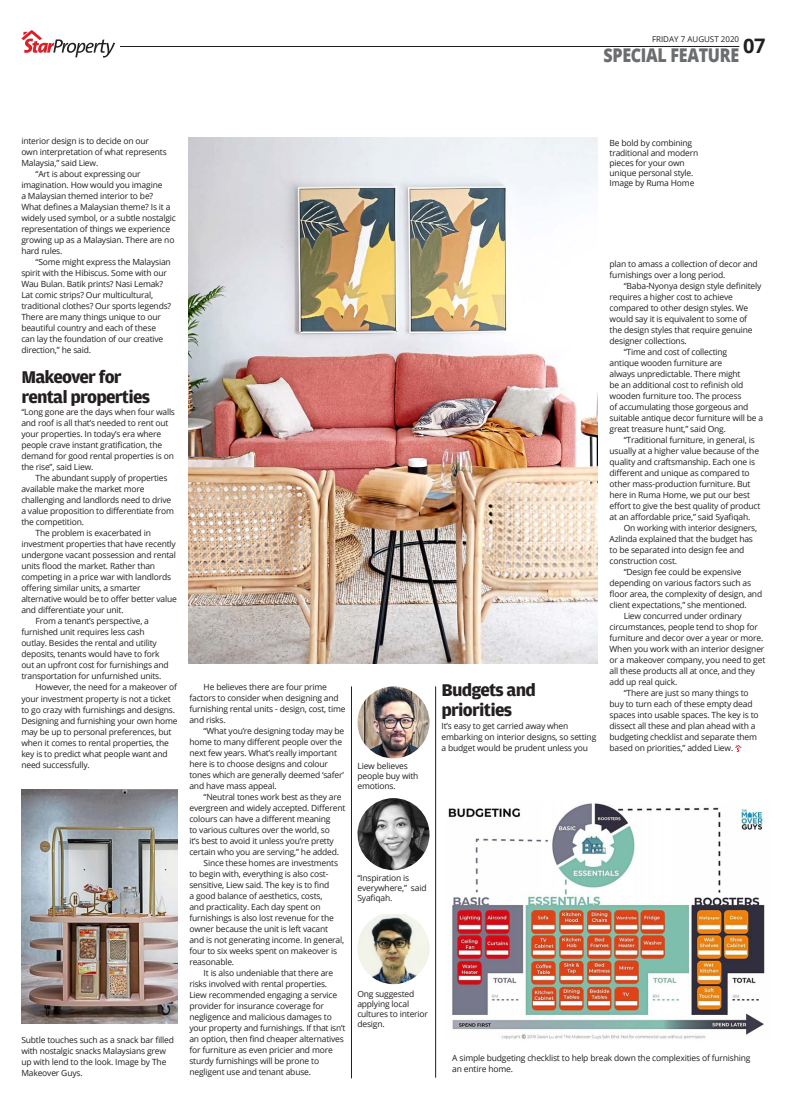
<style>
.page{position:relative;width:787px;height:1106px;background:#fff}
.page>*{position:absolute;margin:0;border:0;box-sizing:border-box;transform-origin:0 0}
.t1{font:700 20px "Open Sans";color:#231f20}
.t2{font:800 18.9px "Open Sans";letter-spacing:-.02em;color:#6c6d70;scale:.85 1}
.BT-10_5-Left-AdobeGa{font:700 18px/20px "Amplitude";letter-spacing:-.04em;color:#231f20;scale:1.05 1}
.BT-10_5-Left-AdobeGa-2{font:8.5px/11px "Open Sans";letter-spacing:-.02em;color:#231f20}
.t3{font:8px "Open Sans";color:#231f20}
</style>
<div class="page">
<hr style="left:120px;top:46px;width:619px;height:1px;background:#231f20">
<svg style="left:21px;top:30px;width:94px;height:28px"></svg>
<img style="left:21px;top:790px;width:156px;height:233px">
<img style="left:189px;top:137px;width:408px;height:526px">
<img style="left:448px;top:803px;width:320px;height:237px">
<svg style="left:735px;top:745px;width:6px;height:7px"></svg>
<hr style="left:351px;top:686px;width:1px;height:392px;background:#231f20">
<hr style="left:435px;top:686px;width:1px;height:391px;background:#231f20">
<img style="left:357px;top:686px;width:72px;height:72px;border-radius:36px">
<img style="left:357px;top:798px;width:72px;height:72px;border-radius:36px">
<img style="left:357px;top:914px;width:72px;height:70px">
<p class="t3" style="left:652px;top:34px;width:89px">FRIDAY 7 AUGUST 2020</p>
<p class="t1" style="left:743px;top:32px;width:24px">07</p>
<p class="t2" style="left:603px;top:41px;width:161px">SPECIAL FEATURE</p>
<p class="BT-10_5-Left-AdobeGa-2" style="left:21px;top:135px;width:147px">interior design is to decide on our own interpretation of what represents<br>Malaysia,” said Liew.</p>
<p class="BT-10_5-Left-AdobeGa-2" style="left:21px;top:168px;width:156px;text-indent:14px">“Art is about expressing our imagination. How would you imagine<br>a Malaysian themed interior to be?<br>What defines a Malaysian theme? Is it a widely used symbol, or a subtle nostalgic representation of things we experience growing up as a Malaysian. There are no hard rules.</p>
<p class="BT-10_5-Left-AdobeGa-2" style="left:21px;top:256px;width:151px;text-indent:14px">“Some might express the Malaysian spirit with the Hibiscus. Some with our Wau Bulan. Batik prints? Nasi Lemak?<br>Lat comic strips? Our multicultural, traditional clothes? Our sports legends?<br>There are many things unique to our beautiful country and each of these can lay the foundation of our creative direction,” he said.</p>
<p class="BT-10_5-Left-AdobeGa" style="left:21px;top:367px;width:97px">Makeover for</p>
<p class="BT-10_5-Left-AdobeGa" style="left:21px;top:387px;width:124px">rental properties</p>
<p class="BT-10_5-Left-AdobeGa-2" style="left:21px;top:406px;width:155px">“Long gone are the days when four walls and roof is all that’s needed to rent out your properties. In today’s era where people crave instant gratification, the demand for good rental properties is on the rise”, said Liew.</p>
<p class="BT-10_5-Left-AdobeGa-2" style="left:21px;top:472px;width:154px;text-indent:14px">The abundant supply of properties available make the market more challenging and landlords need to drive a value proposition to differentiate from the competition.</p>
<p class="BT-10_5-Left-AdobeGa-2" style="left:21px;top:527px;width:157px;text-indent:14px">The problem is exacerbated in investment properties that have recently undergone vacant possession and rental units flood the market. Rather than competing in a price war with landlords offering similar units, a smarter alternative would be to offer better value and differentiate your unit.</p>
<p class="BT-10_5-Left-AdobeGa-2" style="left:21px;top:615px;width:149px;text-indent:14px">From a tenant’s perspective, a furnished unit requires less cash outlay. Besides the rental and utility deposits, tenants would have to fork out an upfront cost for furnishings and transportation for unfurnished units.</p>
<p class="BT-10_5-Left-AdobeGa-2" style="left:21px;top:681px;width:158px;text-indent:14px">However, the need for a makeover of your investment property is not a ticket to go crazy with furnishings and designs.<br>Designing and furnishing your own home may be up to personal preferences, but when it comes to rental properties, the key is to predict what people want and need successfully.</p>
<p class="BT-10_5-Left-AdobeGa-2" style="left:21px;top:1033px;width:154px">Subtle touches such as a snack bar filled with nostalgic snacks Malaysians grew up with lend to the look. Image by The<br>Makeover Guys.</p>
<p class="BT-10_5-Left-AdobeGa-2" style="left:189px;top:681px;width:158px;text-indent:14px">He believes there are four prime factors to consider when designing and furnishing rental units - design, cost, time and risks.</p>
<p class="BT-10_5-Left-AdobeGa-2" style="left:189px;top:725px;width:156px;text-indent:14px">“What you’re designing today may be home to many different people over the next few years. What’s really important here is to choose designs and colour tones which are generally deemed ‘safer’ and have mass appeal.</p>
<p class="BT-10_5-Left-AdobeGa-2" style="left:189px;top:791px;width:157px;text-indent:14px">“Neutral tones work best as they are evergreen and widely accepted. Different colours can have a different meaning<br>to various cultures over the world, so<br>it’s best to avoid it unless you’re pretty certain who you are serving,” he added.</p>
<p class="BT-10_5-Left-AdobeGa-2" style="left:189px;top:857px;width:156px;text-indent:14px">Since these homes are investments to begin with, everything is also cost&shy;sensitive, Liew said. The key is to find<br>a good balance of aesthetics, costs,<br>and practicality. Each day spent on furnishings is also lost revenue for the owner because the unit is left vacant and is not generating income. In general, four to six weeks spent on makeover is reasonable.</p>
<p class="BT-10_5-Left-AdobeGa-2" style="left:189px;top:967px;width:157px;text-indent:14px">It is also undeniable that there are risks involved with rental properties.<br>Liew recommended engaging a service provider for insurance coverage for negligence and malicious damages to your property and furnishings. If that isn’t an option, then find cheaper alternatives for furniture as even pricier and more sturdy furnishings will be prone to negligent use and tenant abuse.</p>
<p class="BT-10_5-Left-AdobeGa-2" style="left:357px;top:761px;width:62px;line-height:10px">Liew believes people buy with emotions.</p>
<p class="BT-10_5-Left-AdobeGa-2" style="left:357px;top:872px;width:71px;line-height:10px">“Inspiration is everywhere,” said<br>Syafiqah.</p>
<p class="BT-10_5-Left-AdobeGa-2" style="left:357px;top:988px;width:72px;line-height:10px">Ong suggested applying local cultures to interior design.</p>
<p class="BT-10_5-Left-AdobeGa-2" style="left:609px;top:137px;width:90px;line-height:10px">Be bold by combining traditional and modern pieces for your own unique personal style.<br>Image by Ruma Home</p>
<p class="BT-10_5-Left-AdobeGa" style="left:441px;top:680px;width:92px">Budgets and priorities</p>
<p class="BT-10_5-Left-AdobeGa-2" style="left:441px;top:720px;width:156px">It’s easy to get carried away when embarking on interior designs, so setting a budget would be prudent unless you</p>
<p class="BT-10_5-Left-AdobeGa-2" style="left:609px;top:258px;width:150px">plan to amass a collection of decor and furnishings over a long period.</p>
<p class="BT-10_5-Left-AdobeGa-2" style="left:609px;top:280px;width:153px;text-indent:14px">“Baba-Nyonya design style definitely requires a higher cost to achieve compared to other design styles. We would say it is equivalent to some of the design styles that require genuine designer collections.</p>
<p class="BT-10_5-Left-AdobeGa-2" style="left:609px;top:346px;width:155px;text-indent:14px">“Time and cost of collecting<br>antique wooden furniture are<br>always unpredictable. There might<br>be an additional cost to refinish old wooden furniture too. The process<br>of accumulating those gorgeous and suitable antique decor furniture will be a great treasure hunt,” said Ong.</p>
<p class="BT-10_5-Left-AdobeGa-2" style="left:609px;top:434px;width:152px;text-indent:14px">“Traditional furniture, in general, is usually at a higher value because of the quality and craftsmanship. Each one is different and unique as compared to other mass-production furniture. But here in Ruma Home, we put our best effort to give the best quality of product at an affordable price,” said Syafiqah.</p>
<p class="BT-10_5-Left-AdobeGa-2" style="left:609px;top:522px;width:149px;text-indent:14px">On working with interior designers,<br>Azlinda explained that the budget has to be separated into design fee and construction cost.</p>
<p class="BT-10_5-Left-AdobeGa-2" style="left:609px;top:566px;width:154px;text-indent:14px">“Design fee could be expensive depending on various factors such as floor area, the complexity of design, and client expectations,” she mentioned.</p>
<p class="BT-10_5-Left-AdobeGa-2" style="left:609px;top:610px;width:157px;text-indent:14px">Liew concurred under ordinary circumstances, people tend to shop for furniture and decor over a year or more.<br>When you work with an interior designer or a makeover company, you need to get all these products all at once, and they add up real quick.</p>
<p class="BT-10_5-Left-AdobeGa-2" style="left:609px;top:687px;width:150px;text-indent:14px">“There are just so many things to buy to turn each of these empty dead spaces into usable spaces. The key is to dissect all these and plan ahead with a budgeting checklist and separate them based on priorities,” added Liew.</p>
<p class="BT-10_5-Left-AdobeGa-2" style="left:452px;top:1052px;width:300px">A simple budgeting checklist to help break down the complexities of furnishing an entire home.</p>
</div>
